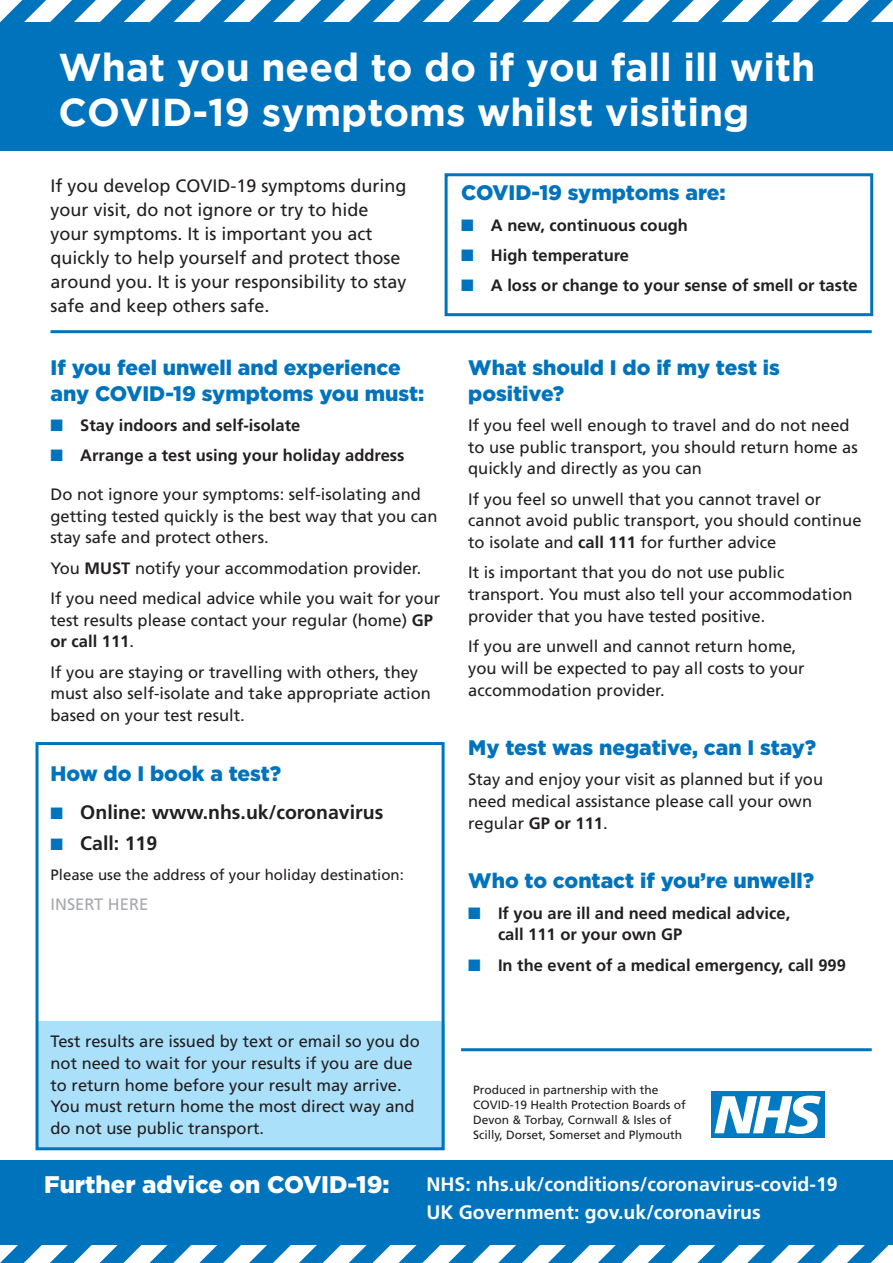
<style>
.page{position:relative;width:893px;height:1263px;background:#fff}
.page>*{position:absolute;margin:0;border:0;box-sizing:border-box;transform-origin:0 0}
.t1{font:700 38.7px/45px "Gotham";color:#fff}
.t2{font:900 24px "Gotham";color:#fff}
.t3{font:900 21px/25.5px "Gotham";color:#0073bd}
.t4{font:700 19.5px/28px "Frutiger";color:#fff}
.t5{font:700 19.5px "Frutiger";color:#231f20}
.t6{font:18px/24px "Frutiger";color:#231f20}
.t7{font:16.5px/21.8px "Frutiger";color:#231f20}
.t8{font:700 16.5px/21.8px "Frutiger";color:#231f20}
.t9{font:16.5px "Frutiger";color:#a8a9ad}
.t10{font:15px "Frutiger";color:#231f20}
.t11{font:12px/15px "Frutiger";color:#231f20}
.s1{color:#0073bd}
.s2{font-weight:700}
</style>
<div class="page">
<div style="left:37px;top:1022px;width:408px;height:128px;background:#aae0f9"></div>
<div style="left:0;top:1160px;width:893px;height:85px;background:#0073bd"></div>
<div style="left:445px;top:173px;width:428px;height:143px;border:3px solid #0073bd"></div>
<div style="left:36px;top:742px;width:409px;height:408px;border:3px solid #0073bd"></div>
<div style="left:0;top:22px;width:893px;height:129px;background:#0073bd"></div>
<hr style="left:50px;top:330px;width:822px;height:3px;background:#0073bd">
<svg style="left:0;top:0;width:893px;height:22px"></svg>
<svg style="left:0;top:1245px;width:889px;height:18px"></svg>
<div style="left:711px;top:1092px;width:114px;height:46px;background:#007ac2"></div>
<svg style="left:715px;top:1095px;width:106px;height:39px"></svg>
<hr style="left:461px;top:1048px;width:411px;height:3px;background:#0073bd">
<h1 class="t1" style="left:58px;top:44px;width:758px">What you need to do if you fall ill with<br>COVID-19 symptoms whilst visiting</h1>
<p class="t6" style="left:50px;top:174px;width:358px">If you develop COVID-19 symptoms during your visit, do not ignore or try to hide your symptoms. It is important you act quickly to help yourself and protect those around you. It is your responsibility to stay safe and keep others safe.</p>
<p class="t3" style="left:50px;top:354px;width:375px">If you feel unwell and experience any COVID-19 symptoms you must:</p>
<p class="t8" style="left:50px;top:414px;width:251px"><span class="s1">■</span> Stay indoors and self-isolate</p>
<p class="t8" style="left:50px;top:444px;width:356px"><span class="s1">■</span> Arrange a test using your holiday address</p>
<p class="t7" style="left:50px;top:483px;width:388px">Do not ignore your symptoms: self-isolating and getting tested quickly is the best way that you can stay safe and protect others.</p>
<p class="t7" style="left:50px;top:553px;width:391px;line-height:30.3px">You <span class="s2">MUST</span> notify your accommodation provider.<br>If you need medical advice while you wait for your</p>
<p class="t7" style="left:50px;top:609px;width:384px">test results please contact your regular (home) <span class="s2">GP or call 111</span>.</p>
<p class="t7" style="left:50px;top:661px;width:382px">If you are staying or travelling with others, they must also self-isolate and take appropriate action based on your test result.</p>
<p class="t3" style="left:50px;top:760px;width:232px">How do I book a test?</p>
<p class="t5" style="left:50px;top:801px;width:334px"><span class="s1">■</span> Online: www.nhs.uk/coronavirus</p>
<p class="t5" style="left:50px;top:831px;width:108px"><span class="s1">■</span> Call: 119</p>
<p class="t10" style="left:50px;top:866px;width:355px">Please use the address of your holiday destination:</p>
<p class="t9" style="left:50px;top:895px;width:99px">INSERT HERE</p>
<p class="t3" style="left:461px;top:180px;width:266px">COVID-19 symptoms are:</p>
<p class="t8" style="left:461px;top:214px;width:228px"><span class="s1">■</span> A new, continuous cough</p>
<p class="t8" style="left:461px;top:244px;width:169px"><span class="s1">■</span> High temperature</p>
<p class="t8" style="left:461px;top:275px;width:398px"><span class="s1">■</span> A loss or change to your sense of smell or taste</p>
<p class="t3" style="left:468px;top:354px;width:313px">What should I do if my test is positive?</p>
<p class="t7" style="left:468px;top:414px;width:391px">If you feel well enough to travel and do not need to use public transport, you should return home as quickly and directly as you can</p>
<p class="t7" style="left:468px;top:488px;width:395px">If you feel so unwell that you cannot travel or cannot avoid public transport, you should continue to isolate and <span class="s2">call 111</span> for further advice</p>
<p class="t7" style="left:468px;top:562px;width:386px">It is important that you do not use public transport. You must also tell your accommodation provider that you have tested positive.</p>
<p class="t7" style="left:468px;top:635px;width:338px">If you are unwell and cannot return home, you will be expected to pay all costs to your accommodation provider.</p>
<p class="t3" style="left:468px;top:734px;width:350px">My test was negative, can I stay?</p>
<p class="t7" style="left:468px;top:769px;width:356px">Stay and enjoy your visit as planned but if you need medical assistance please call your own regular <span class="s2">GP or 111</span>.</p>
<p class="t3" style="left:468px;top:868px;width:347px">Who to contact if you’re unwell?</p>
<p class="t8" style="left:498px;top:902px;width:294px;text-indent:-30px"><span class="s1">■</span> If you are ill and need medical advice, call 111 or your own GP</p>
<p class="t8" style="left:468px;top:954px;width:379px"><span class="s1">■</span> In the event of a medical emergency, call 999</p>
<p class="t7" style="left:50px;top:1031px;width:371px">Test results are issued by text or email so you do not need to wait for your results if you are due to return home before your result may arrive.<br>You must return home the most direct way and do not use public transport.</p>
<p class="t11" style="left:473px;top:1083px;width:214px">Produced in partnership with the COVID-19 Health Protection Boards of Devon &amp; Torbay, Cornwall &amp; Isles of Scilly, Dorset, Somerset and Plymouth</p>
<h2 class="t2" style="left:44px;top:1170px;width:347px">Further advice on COVID-19:</h2>
<p class="t4" style="left:426px;top:1171px;width:413px">NHS: nhs.uk/conditions/coronavirus-covid-19<br>UK Government: gov.uk/coronavirus</p>
</div>
